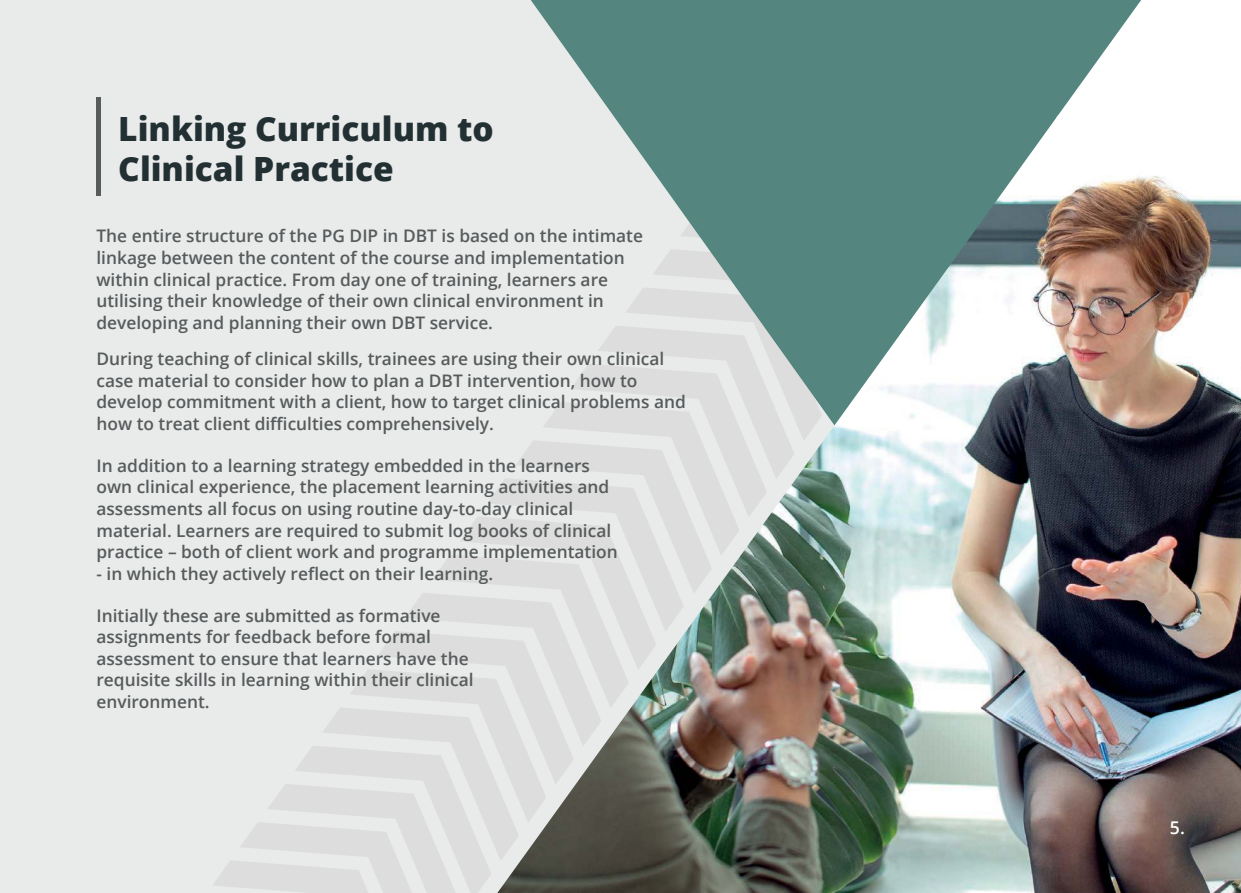
<style>
.page{position:relative;width:1241px;height:893px;background:#fff}
.page>*{position:absolute;margin:0;border:0;box-sizing:border-box;transform-origin:0 0}
.t1{font:800 33.43px/40.1px "Open Sans";color:#223034}
.t2{font:600 17.68px "Open Sans";color:#fff}
.t3{font:600 17.32px/21.7px "Open Sans";color:#575b5c}
</style>
<div class="page">
<div style="left:0;top:0;width:848px;height:893px;background:#e9eaea"></div>
<img style="left:213px;top:0;width:1027px;height:893px">
<hr style="left:96px;top:97px;width:4px;height:99px;background:#575b5c">
<h1 class="t1" style="left:118px;top:112px;width:377px">Linking Curriculum to<br>Clinical Practice</h1>
<p class="t3" style="left:96px;top:225px;width:548px">The entire structure of the PG DIP in DBT is based on the intimate linkage between the content of the course and implementation within clinical practice. From day one of training, learners are utilising their knowledge of their own clinical environment in developing and planning their own DBT service.</p>
<p class="t3" style="left:96px;top:347px;width:591px">During teaching of clinical skills, trainees are using their own clinical case material to consider how to plan a DBT intervention, how to develop commitment with a client, how to target clinical problems and how to treat client difficulties comprehensively.</p>
<p class="t3" style="left:96px;top:456px;width:522px">In addition to a learning strategy embedded in the learners own clinical experience, the placement learning activities and assessments all focus on using routine day-to-day clinical material. Learners are required to submit log books of clinical practice – both of client work and programme implementation</p>
<p class="t3" style="left:96px;top:562px;width:398px">- in which they actively reflect on their learning.</p>
<p class="t3" style="left:96px;top:606px;width:378px">Initially these are submitted as formative assignments for feedback before formal assessment to ensure that learners have the requisite skills in learning within their clinical environment.</p>
<p class="t2" style="left:1169px;top:820px;width:17px">5.</p>
</div>
